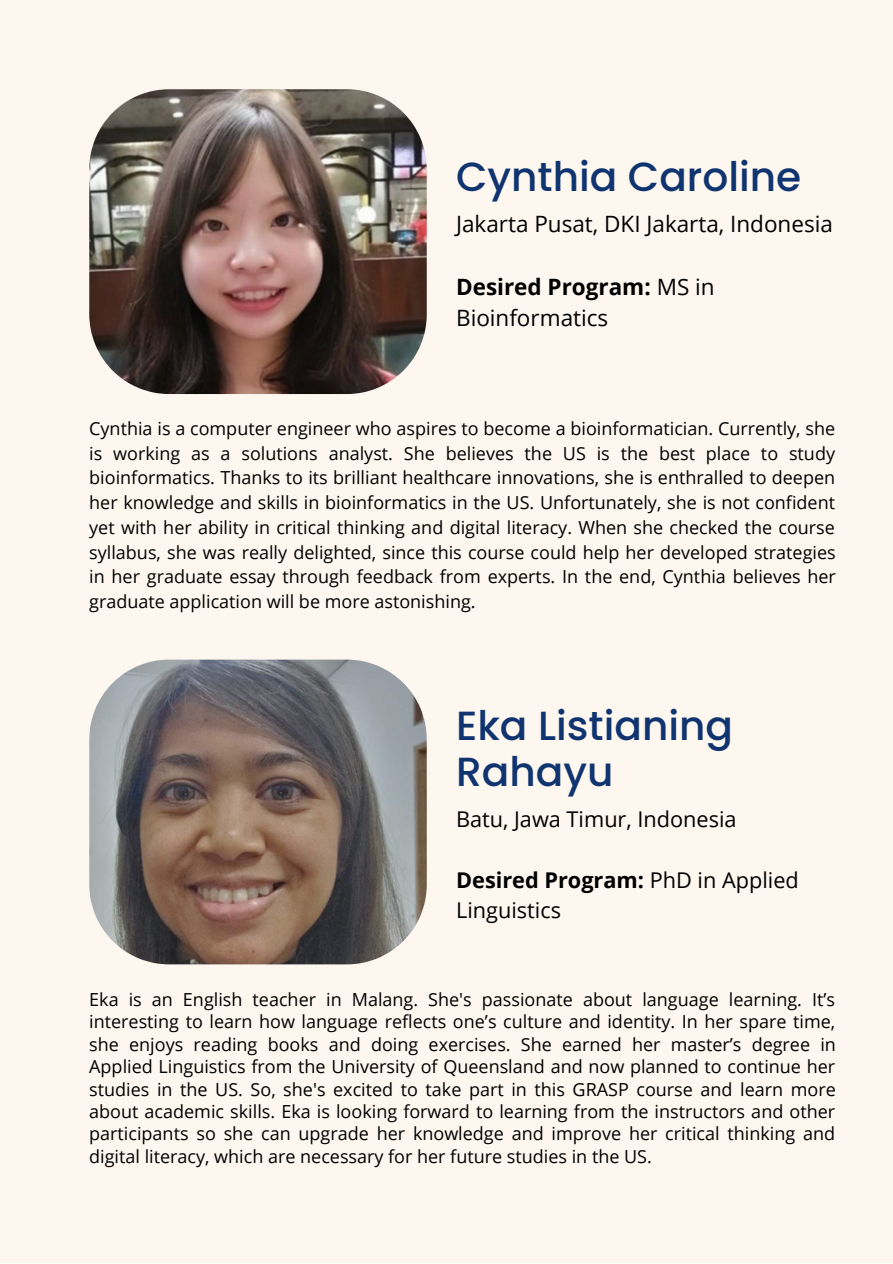
<style>
.page{position:relative;width:893px;height:1264px;background:#fff}
.page>*{position:absolute;margin:0;border:0;box-sizing:border-box;transform-origin:0 0}
.t1{font:500 40.65px/46px "Poppins";color:#10346f}
.t2{font:22.5px/31.5px "Open Sans";color:#000}
.t3{font:21.75px/30.3px "Open Sans";color:#000}
.t4{font:18px/24.8px "Open Sans";color:#000;text-align:justify}
.s1{font-weight:700}
</style>
<div class="page">
<div style="left:0;top:0;width:892px;height:1262px;background:#fdf7ef"></div>
<img style="left:89px;top:89px;width:338px;height:305px">
<img style="left:89px;top:659px;width:338px;height:305px">
<h1 class="t1" style="left:456px;top:153px;width:347px">Cynthia Caroline</h1>
<p class="t2" style="left:456px;top:207px;width:378px">Jakarta Pusat, DKI Jakarta, Indonesia</p>
<p class="t2" style="left:456px;top:270px;width:260px"><span class="s1">Desired Program:</span> MS in<br>Bioinformatics</p>
<p class="t4" style="left:89px;top:415px;width:748px">Cynthia is a computer engineer who aspires to become a bioinformatician. Currently, she is working as a solutions analyst. She believes the US is the best place to study bioinformatics. Thanks to its brilliant healthcare innovations, she is enthralled to deepen her knowledge and skills in bioinformatics in the US. Unfortunately, she is not confident yet with her ability in critical thinking and digital literacy. When she checked the course syllabus, she was really delighted, since this course could help her developed strategies in her graduate essay through feedback from experts. In the end, Cynthia believes her graduate application will be more astonishing.</p>
<h1 class="t1" style="left:456px;top:702px;width:278px">Eka Listianing<br>Rahayu</h1>
<p class="t3" style="left:456px;top:803px;width:282px">Batu, Jawa Timur, Indonesia</p>
<p class="t3" style="left:456px;top:864px;width:344px"><span class="s1">Desired Program:</span> PhD in Applied<br>Linguistics</p>
<p class="t4" style="left:89px;top:987px;width:748px;line-height:22.5px">Eka is an English teacher in Malang. She's passionate about language learning. It’s interesting to learn how language reflects one’s culture and identity. In her spare time, she enjoys reading books and doing exercises. She earned her master’s degree in Applied Linguistics from the University of Queensland and now planned to continue her studies in the US. So, she's excited to take part in this GRASP course and learn more about academic skills. Eka is looking forward to learning from the instructors and other participants so she can upgrade her knowledge and improve her critical thinking and digital literacy, which are necessary for her future studies in the US.</p>
</div>
